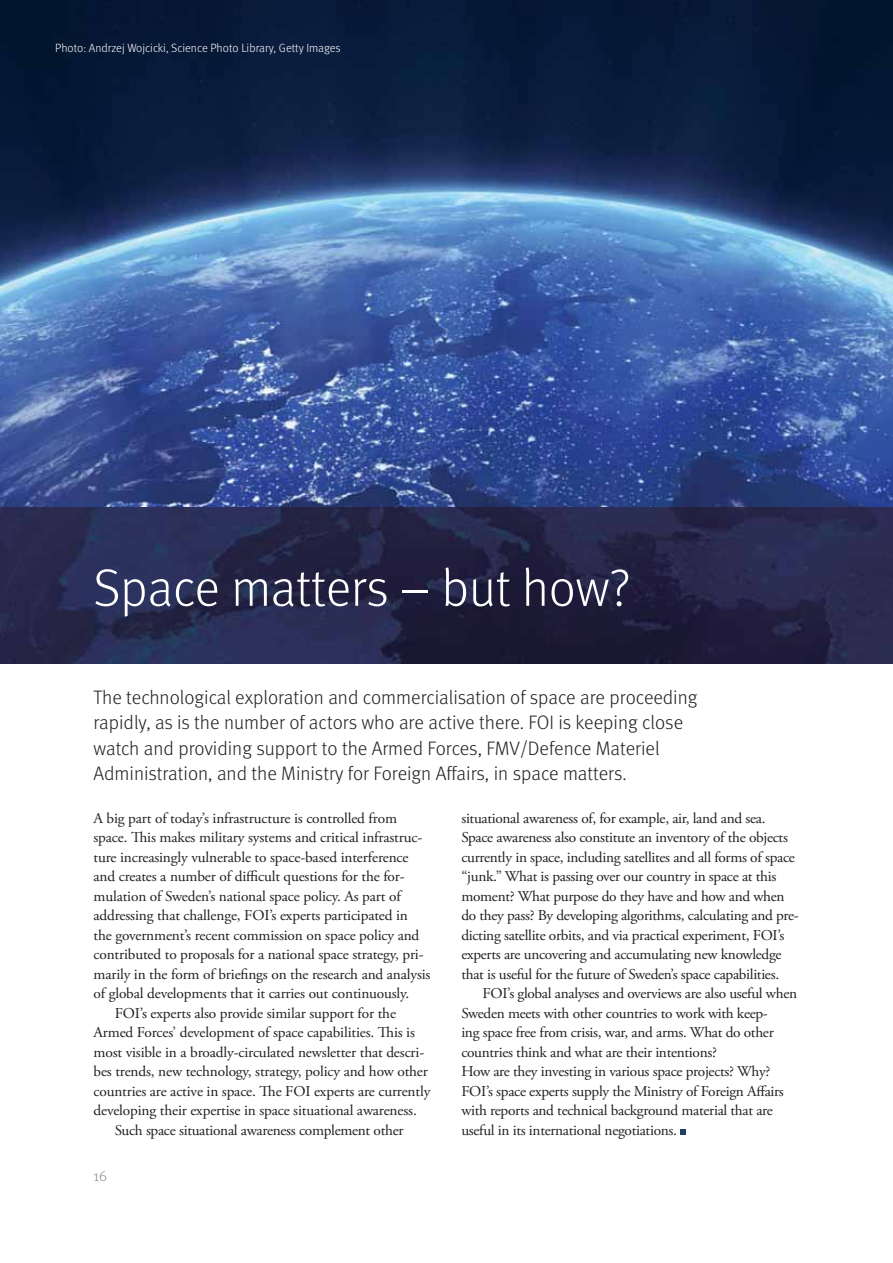
<style>
.page{position:relative;width:893px;height:1263px;background:#fff}
.page>*{position:absolute;margin:0;border:0;box-sizing:border-box;transform-origin:0 0}
.t1{font:300 52.5px "Meta";letter-spacing:-.005em;color:#fff}
.t2{font:300 19.5px/25.5px "Meta";color:#231f20}
.t3{font:15px/19.5px "Adobe Garamond Pro";letter-spacing:-.02em;color:#231f20}
.t4{font:300 15px "Meta";color:#919195}
.t5{font:300 12px "Meta";color:#fff}
</style>
<div class="page">
<img style="left:0;top:0;width:893px;height:663px">
<svg style="left:680px;top:1129px;width:6px;height:6px"></svg>
<p class="t5" style="left:55px;top:43px;width:287px">Photo: Andrzej Wojcicki, Science Photo Library, Getty Images</p>
<h1 class="t1" style="left:93px;top:568px;width:539px">Space matters – but how?</h1>
<p class="t2" style="left:93px;top:686px;width:605px">The technological exploration and commercialisation of space are proceeding rapidly, as is the number of actors who are active there. FOI is keeping close watch and providing support to the Armed Forces, FMV/Defence Materiel Administration, and the Ministry for Foreign Affairs, in space matters.</p>
<p class="t3" style="left:93px;top:810px;width:305px">A big part of today’s infrastructure is controlled from</p>
<p class="t3" style="left:93px;top:829px;width:330px">space. This makes military systems and critical infrastruc-</p>
<p class="t3" style="left:93px;top:849px;width:317px">ture increasingly vulnerable to space-based interference</p>
<p class="t3" style="left:93px;top:868px;width:313px">and creates a number of difficult questions for the for-</p>
<p class="t3" style="left:93px;top:888px;width:309px">mulation of Sweden’s national space policy. As part of</p>
<p class="t3" style="left:93px;top:907px;width:316px">addressing that challenge, FOI’s experts participated in</p>
<p class="t3" style="left:93px;top:927px;width:327px">the government’s recent commission on space policy and</p>
<p class="t3" style="left:93px;top:946px;width:332px">contributed to proposals for a national space strategy, pri-</p>
<p class="t3" style="left:93px;top:966px;width:339px">marily in the form of briefings on the research and analysis</p>
<p class="t3" style="left:93px;top:985px;width:317px">of global developments that it carries out continuously.</p>
<p class="t3" style="left:115px;top:1005px;width:283px">FOI’s experts also provide similar support for the</p>
<p class="t3" style="left:93px;top:1024px;width:323px">Armed Forces’ development of space capabilities. This is</p>
<p class="t3" style="left:93px;top:1044px;width:332px">most visible in a broadly-circulated newsletter that descri-</p>
<p class="t3" style="left:93px;top:1063px;width:336px">bes trends, new technology, strategy, policy and how other</p>
<p class="t3" style="left:93px;top:1083px;width:338px">countries are active in space. The FOI experts are currently</p>
<p class="t3" style="left:93px;top:1102px;width:325px">developing their expertise in space situational awareness.</p>
<p class="t3" style="left:115px;top:1122px;width:290px">Such space situational awareness complement other</p>
<p class="t4" style="left:93px;top:1171px;width:15px">16</p>
<p class="t3" style="left:461px;top:810px;width:339px">situational awareness of, for example, air, land and sea.<br>Space awareness also constitute an inventory of the objects currently in space, including satellites and all forms of space “junk.” What is passing over our country in space at this moment? What purpose do they have and how and when do they pass? By developing algorithms, calculating and pre&shy;dicting satellite orbits, and via practical experiment, FOI’s experts are uncovering and accumulating new knowledge that is useful for the future of Sweden’s space capabilities.</p>
<p class="t3" style="left:461px;top:985px;width:337px;text-indent:21px">FOI’s global analyses and overviews are also useful when Sweden meets with other countries to work with keep-<br>ing space free from crisis, war, and arms. What do other countries think and what are their intentions?<br>How are they investing in various space projects? Why?<br>FOI’s space experts supply the Ministry of Foreign Affairs with reports and technical background material that are useful in its international negotiations.</p>
</div>
